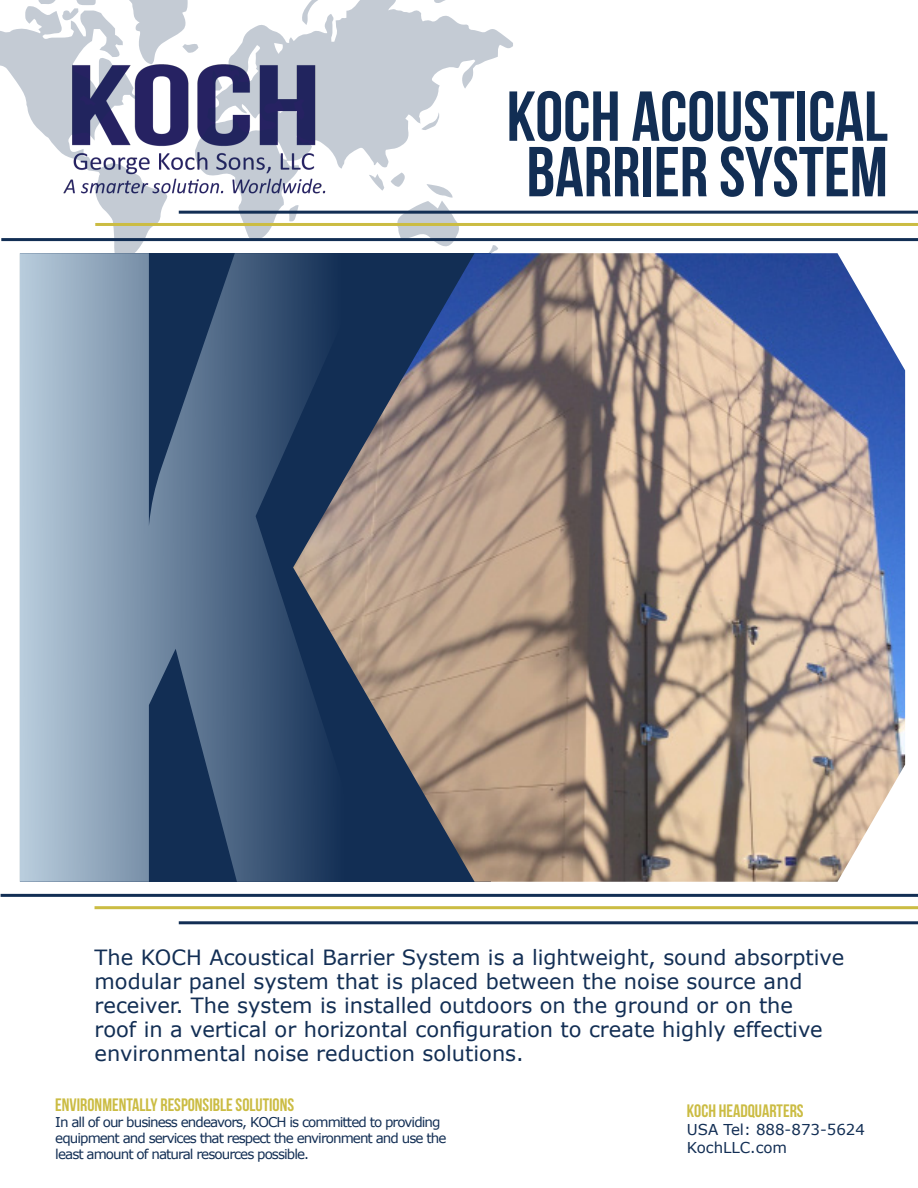
<style>
.page{position:relative;width:918px;height:1188px;background:#fff}
.page>*{position:absolute;margin:0;border:0;box-sizing:border-box;transform-origin:0 0}
.t1{font:70.5px "Bebas Neue";color:#122e54}
.t2{font:21px/24px "Verdana";color:#122e54}
.t3{font:18px "Bebas Neue";color:#cbbc43}
.t4{font:15px "Verdana";color:#122e54}
.t5{font:13.5px/16.2px "Verdana";letter-spacing:-.07em;color:#122e54}
</style>
<div class="page">
<hr style="left:1px;top:238px;width:917px;height:3px;background:#122e54">
<hr style="left:179px;top:921px;width:739px;height:3px;background:#122e54">
<hr style="left:1px;top:894px;width:917px;height:3px;background:#122e54">
<hr style="left:95px;top:906px;width:823px;height:3px;background:#cbbc43">
<img style="left:168px;top:64px;width:26px;height:130px">
<svg style="left:194px;top:0;width:319px;height:239px"></svg>
<svg style="left:0;top:6px;width:168px;height:276px"></svg>
<svg style="left:301px;top:0;width:27px;height:25px"></svg>
<svg style="left:38px;top:0;width:18px;height:4px"></svg>
<svg style="left:391px;top:173px;width:69px;height:74px"></svg>
<svg style="left:211px;top:70px;width:11px;height:21px"></svg>
<svg style="left:289px;top:204px;width:10px;height:18px"></svg>
<svg style="left:62px;top:0;width:137px;height:64px"></svg>
<svg style="left:369px;top:174px;width:16px;height:17px"></svg>
<svg style="left:421px;top:112px;width:19px;height:19px"></svg>
<svg style="left:489px;top:245px;width:9px;height:8px"></svg>
<svg style="left:433px;top:0;width:13px;height:3px"></svg>
<hr style="left:179px;top:211px;width:739px;height:3px;background:#122e54">
<hr style="left:95px;top:223px;width:823px;height:3px;background:#cbbc43">
<svg style="left:20px;top:253px;width:273px;height:629px;background:#6d859f"></svg>
<img style="left:293px;top:253px;width:612px;height:629px">
<p class="t1" style="left:507px;top:78px;width:383px">KOCH ACOUSTICAL</p>
<p class="t1" style="left:526px;top:133px;width:363px">BARRIER SYSTEM</p>
<p class="t2" style="left:95px;top:945px;width:751px">The KOCH Acoustical Barrier System is a lightweight, sound absorptive modular panel system that is placed between the noise source and receiver. The system is installed outdoors on the ground or on the<br>roof in a vertical or horizontal configuration to create highly effective environmental noise reduction solutions.</p>
<p class="t3" style="left:55px;top:1094px;width:240px">ENVIRONMENTALLY RESPONSIBLE SOLUTIONS</p>
<p class="t5" style="left:55px;top:1114px;width:393px">In all of our business endeavors, KOCH is committed to providing equipment and services that respect the environment and use the least amount of natural resources possible.</p>
<p class="t3" style="left:687px;top:1101px;width:118px">KOCH HEADQUARTERS</p>
<p class="t4" style="left:687px;top:1119px;width:180px">USA Tel: 888-873-5624</p>
<p class="t4" style="left:687px;top:1137px;width:102px">KochLLC.com</p>
</div>
